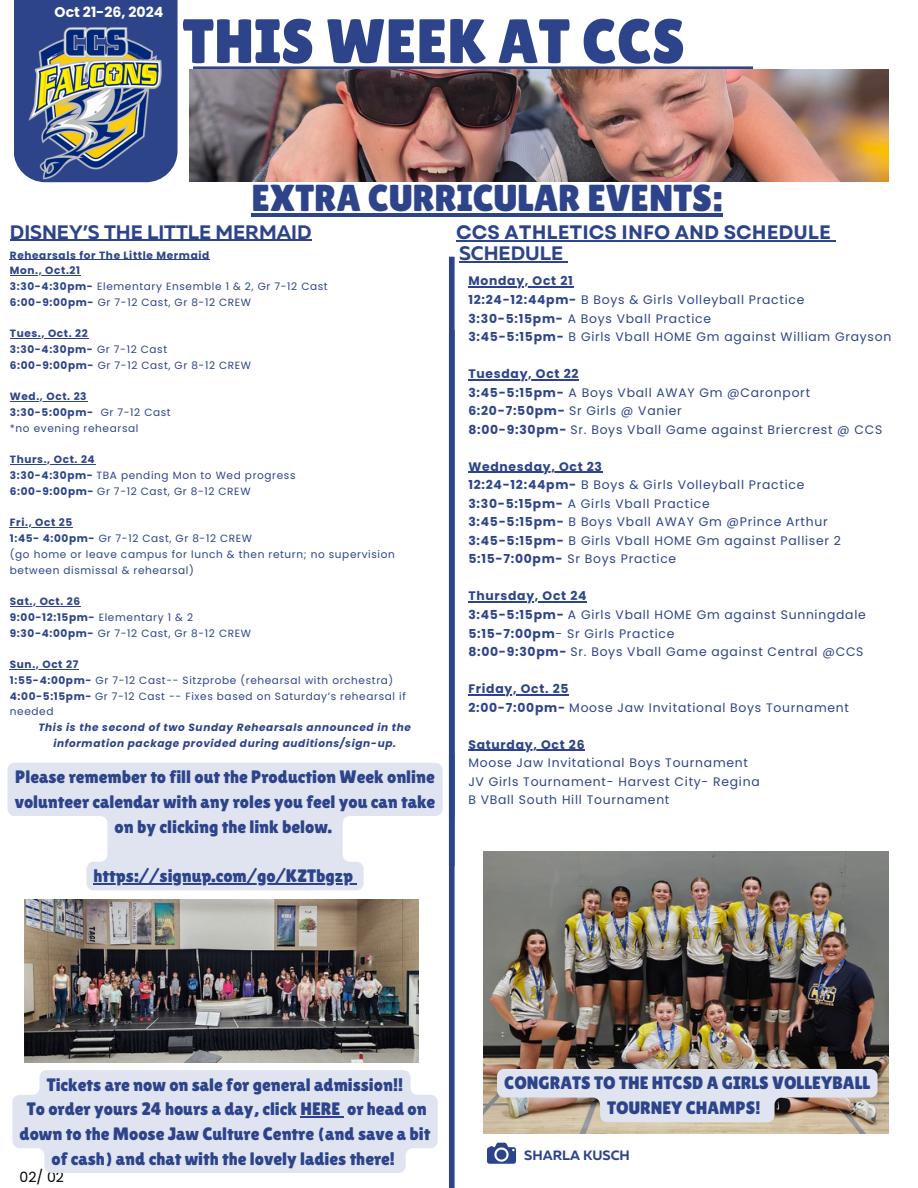
<style>
.page{position:relative;width:918px;height:1188px;background:#fff}
.page>*{position:absolute;margin:0;border:0;box-sizing:border-box;transform-origin:0 0}
.t1{font:62.55px "Lilita One";color:#2d448b}
.t2{font:37.5px "Lilita One";color:#2d448b}
.t3{font:700 19.5px "Muller";color:#2d448b}
.t4{font:700 19.5px "Garet";color:#2d448b}
.t5{font:18px/24.8px "Lilita One";color:#2d448b;text-align:center}
.t6{font:700 14.1px "Poppins";color:#fff}
.t7{font:14.1px "Poppins";color:#000}
.t8{font:700 13.5px "Muller";color:#2d448b}
.t9{font:12.3px "Poppins";letter-spacing:.06em;color:#2d448b}
.t10{font:700 12.3px "Poppins";letter-spacing:.06em;color:#2d448b}
.t11{font:10.5px/15.8px "Poppins";letter-spacing:.06em;color:#2d448b}
.t12{font:700 10.5px/15.8px "Poppins";letter-spacing:.06em;color:#2d448b}
.t13{font:italic 700 10.5px/15.8px "Poppins";letter-spacing:.06em;color:#2d448b;text-align:center}
.s1{font-weight:400}
.s2{font-weight:700}
</style>
<div class="page">
<div style="left:14px;top:0;width:164px;height:177px;background:#2d448b"></div>
<div style="left:193px;top:66px;width:560px;height:6px;background:#2d448b"></div>
<img style="left:25px;top:26px;width:138px;height:156px">
<div style="left:449px;top:257px;width:6px;height:560px;background:#2d448b"></div>
<img style="left:190px;top:69px;width:698px;height:113px">
<div style="left:449px;top:755px;width:6px;height:433px;background:#2d448b"></div>
<img style="left:25px;top:899px;width:393px;height:164px">
<img style="left:483px;top:852px;width:405px;height:281px">
<svg style="left:487px;top:1143px;width:29px;height:21px"></svg>
<hr style="left:10px;top:259px;width:200px;height:1px;background:#2d448b">
<hr style="left:10px;top:275px;width:71px;height:1px;background:#2d448b">
<hr style="left:10px;top:338px;width:79px;height:1px;background:#2d448b">
<hr style="left:10px;top:401px;width:77px;height:1px;background:#2d448b">
<hr style="left:10px;top:464px;width:85px;height:1px;background:#2d448b">
<hr style="left:10px;top:527px;width:63px;height:1px;background:#2d448b">
<hr style="left:10px;top:606px;width:71px;height:1px;background:#2d448b">
<hr style="left:10px;top:669px;width:69px;height:1px;background:#2d448b">
<hr style="left:468px;top:287px;width:106px;height:1px;background:#2d448b">
<hr style="left:468px;top:379px;width:111px;height:1px;background:#2d448b">
<hr style="left:468px;top:472px;width:135px;height:1px;background:#2d448b">
<hr style="left:468px;top:602px;width:119px;height:1px;background:#2d448b">
<hr style="left:468px;top:694px;width:101px;height:1px;background:#2d448b">
<hr style="left:468px;top:750px;width:117px;height:1px;background:#2d448b">
<hr style="left:456px;top:240px;width:375px;height:1px;background:#2d448b">
<hr style="left:10px;top:240px;width:301px;height:1px;background:#2d448b">
<hr style="left:251px;top:213px;width:472px;height:4px;background:#2d448b">
<hr style="left:459px;top:261px;width:104px;height:1px;background:#2d448b">
<svg style="left:7px;top:763px;width:436px;height:127px;fill:#e0e4f1"></svg>
<hr style="left:94px;top:883px;width:259px;height:1px;background:#2d448b">
<svg style="left:12px;top:1070px;width:426px;height:103px;background:#e2e5f1"></svg>
<hr style="left:300px;top:1116px;width:40px;height:2px;background:#2d448b">
<svg style="left:497px;top:1069px;width:381px;height:53px;background:#d1cfd4"></svg>
<p class="t6" style="left:55px;top:2px;width:110px">Oct 21-26, 2024</p>
<p class="t1" style="left:183px;top:5px;width:504px">THIS WEEK AT CCS</p>
<h5 class="t2" style="left:251px;top:176px;width:473px">EXTRA CURRICULAR EVENTS:</h5>
<h5 class="t3" style="left:459px;top:245px;width:106px">SCHEDULE</h5>
<p class="t3" style="left:10px;top:224px;width:303px">DISNEY’S THE LITTLE MERMAID</p>
<p class="t4" style="left:456px;top:218px;width:376px">CCS ATHLETICS INFO AND SCHEDULE</p>
<p class="t12" style="left:10px;top:247px;width:319px">Rehearsals for The Little Mermaid<br>Mon., Oct.21<br>3:30-4:30pm- <span class="s1">Elementary Ensemble 1 &amp; 2, Gr 7-12 Cast </span>6:00-9:00pm- <span class="s1">Gr 7-12 Cast, Gr 8-12 CREW</span></p>
<p class="t12" style="left:10px;top:326px;width:243px">Tues., Oct. 22<br>3:30-4:30pm- <span class="s1">Gr 7-12 Cast<br></span>6:00-9:00pm- <span class="s1">Gr 7-12 Cast, Gr 8-12 CREW</span></p>
<p class="t11" style="left:10px;top:389px;width:162px"><span class="s2">Wed., Oct. 23<br>3:30-5:00pm-</span> Gr 7-12 Cast *no evening rehearsal</p>
<p class="t11" style="left:10px;top:452px;width:287px"><span class="s2">Thurs., Oct. 24<br>3:30-4:30pm-</span> TBA pending Mon to Wed progress<br><span class="s2">6:00-9:00pm-</span> Gr 7-12 Cast, Gr 8-12 CREW</p>
<p class="t11" style="left:10px;top:515px;width:386px"><span class="s2">Fri., Oct 25<br>1:45- 4:00pm-</span> Gr 7-12 Cast, Gr 8-12 CREW<br>(go home or leave campus for lunch &amp; then return; no supervision between dismissal &amp; rehearsal)</p>
<p class="t12" style="left:10px;top:594px;width:243px">Sat., Oct. 26<br>9:00-12:15pm- <span class="s1">Elementary 1 &amp; 2<br></span>9:30-4:00pm- <span class="s1">Gr 7-12 Cast, Gr 8-12 CREW</span></p>
<p class="t11" style="left:10px;top:657px;width:398px"><span class="s2">Sun., Oct 27<br>1:55-4:00pm-</span> Gr 7-12 Cast-- Sitzprobe (rehearsal with orchestra)<br><span class="s2">4:00-5:15pm-</span> Gr 7-12 Cast -- Fixes based on Saturday’s rehearsal if needed</p>
<p class="t13" style="left:38px;top:720px;width:374px">This is the second of two Sunday Rehearsals announced in the information package provided during auditions/sign-up.</p>
<h3 class="t10" style="left:468px;top:273px;width:106px">Monday, Oct 21</h3>
<h3 class="t9" style="left:468px;top:291px;width:338px"><span class="s2">12:24-12:44pm-</span> B Boys &amp; Girls Volleyball Practice</h3>
<h3 class="t9" style="left:468px;top:310px;width:244px"><span class="s2">3:30-5:15pm-</span> A Boys Vball Practice</h3>
<p class="t9" style="left:468px;top:328px;width:425px"><span class="s2">3:45-5:15pm-</span> B Girls Vball HOME Gm against William Grayson</p>
<p class="t10" style="left:468px;top:365px;width:112px">Tuesday, Oct 22</p>
<p class="t9" style="left:468px;top:384px;width:343px"><span class="s2">3:45-5:15pm-</span> A Boys Vball AWAY Gm @Caronport</p>
<p class="t9" style="left:468px;top:402px;width:215px"><span class="s2">6:20-7:50pm-</span> Sr Girls @ Vanier</p>
<p class="t9" style="left:468px;top:421px;width:416px"><span class="s2">8:00-9:30pm-</span> Sr. Boys Vball Game against Briercrest @ CCS</p>
<p class="t10" style="left:468px;top:458px;width:135px">Wednesday, Oct 23</p>
<p class="t9" style="left:468px;top:476px;width:338px"><span class="s2">12:24-12:44pm-</span> B Boys &amp; Girls Volleyball Practice</p>
<p class="t9" style="left:468px;top:495px;width:243px"><span class="s2">3:30-5:15pm-</span> A Girls Vball Practice</p>
<p class="t9" style="left:468px;top:513px;width:361px"><span class="s2">3:45-5:15pm-</span> B Boys Vball AWAY Gm @Prince Arthur</p>
<p class="t9" style="left:468px;top:532px;width:374px"><span class="s2">3:45-5:15pm-</span> B Girls Vball HOME Gm against Palliser 2</p>
<p class="t9" style="left:468px;top:551px;width:209px"><span class="s2">5:15-7:00pm-</span> Sr Boys Practice</p>
<p class="t10" style="left:468px;top:588px;width:120px">Thursday, Oct 24</p>
<p class="t9" style="left:468px;top:606px;width:399px"><span class="s2">3:45-5:15pm-</span> A Girls Vball HOME Gm against Sunningdale</p>
<p class="t9" style="left:468px;top:625px;width:208px"><span class="s2">5:15-7:00pm</span>- Sr Girls Practice</p>
<p class="t9" style="left:468px;top:643px;width:397px"><span class="s2">8:00-9:30pm-</span> Sr. Boys Vball Game against Central @CCS</p>
<p class="t10" style="left:468px;top:680px;width:102px">Friday, Oct. 25</p>
<p class="t9" style="left:468px;top:699px;width:382px"><span class="s2">2:00-7:00pm-</span> Moose Jaw Invitational Boys Tournament</p>
<p class="t10" style="left:468px;top:736px;width:118px">Saturday, Oct 26</p>
<p class="t9" style="left:468px;top:754px;width:281px">Moose Jaw Invitational Boys Tournament</p>
<p class="t9" style="left:468px;top:773px;width:293px">JV Girls Tournament- Harvest City- Regina</p>
<p class="t9" style="left:468px;top:791px;width:203px">B VBall South Hill Tournament</p>
<p class="t5" style="left:15px;top:765px;width:422px">Please remember to fill out the Production Week online volunteer calendar with any roles you feel you can take on by clicking the link below.</p>
<h4 class="t5" style="left:94px;top:864px;width:261px">https://signup.com/go/KZTbgzp</h4>
<h5 class="t5" style="left:20px;top:1072px;width:412px">Tickets are now on sale for general admission!!<br>To order yours 24 hours a day, click HERE or head on down to the Moose Jaw Culture Centre (and save a bit of cash) and chat with the lovely ladies there!</h5>
<h6 class="t5" style="left:504px;top:1071px;width:368px">CONGRATS TO THE HTCSD A GIRLS VOLLEYBALL<br>TOURNEY CHAMPS!</h6>
<p class="t8" style="left:524px;top:1149px;width:107px">SHARLA KUSCH</p>
<p class="t7" style="left:20px;top:1167px;width:46px">02/ 02</p>
</div>
